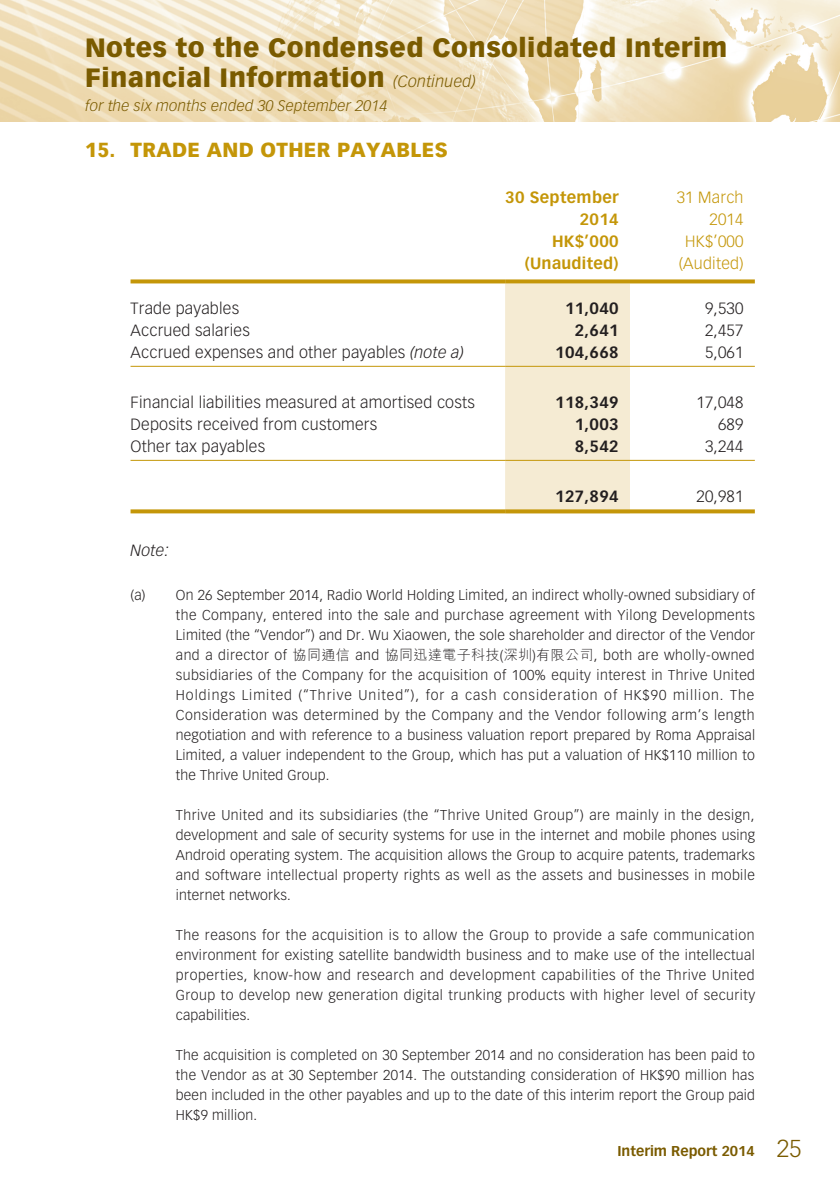
<style>
.page{position:relative;width:840px;height:1191px;background:#fff}
.page>*{position:absolute;margin:0;border:0;box-sizing:border-box;transform-origin:0 0}
.t1{font:900 26px/30px "Vectora LT Std";letter-spacing:.02em;color:#7a5b00}
.t2{font:900 20px "Vectora LT Std";letter-spacing:.02em;color:#c49608}
.t3{font:300 16px "Vectora LT Std";letter-spacing:.015em;color:#231f20}
.t4{font:700 16px "Vectora LT Std";letter-spacing:.02em;color:#231f20}
.t5{font:700 16px "Vectora LT Std";letter-spacing:.02em;color:#c49608}
.t6{font:300 16px "Vectora LT Std";letter-spacing:.015em;color:#c49608}
.t7{font:italic 300 16px "Vectora LT Std";color:#231f20}
.t8{font:italic 300 15px "Vectora LT Std";letter-spacing:.015em;color:#7a5b00}
.t9{font:300 14px/20px "Vectora LT Std";letter-spacing:.015em;color:#231f20;text-align:justify}
.t10{font:700 14px "Vectora LT Std";color:#7a5b00}
.s1{font-weight:300;font-style:italic;font-size:16px}
.s2{font-style:italic}
.s3{font-family:"M Hei HK"}
.s4{font-family:"Helvetica Neue LT Std"}
.s5{font-weight:300;font-size:24px}
</style>
<div class="page">
<img style="left:0;top:0;width:839px;height:122px">
<div style="left:505px;top:283px;width:124px;height:226px;background:#f5ebd3"></div>
<svg style="left:130px;top:279px;width:375px;height:4px"></svg>
<svg style="left:505px;top:279px;width:124px;height:4px"></svg>
<svg style="left:629px;top:279px;width:125px;height:4px"></svg>
<hr style="left:130px;top:366px;width:375px;height:1px;background:#c49608">
<hr style="left:505px;top:366px;width:124px;height:1px;background:#c49608">
<hr style="left:629px;top:366px;width:125px;height:1px;background:#c49608">
<hr style="left:130px;top:460px;width:375px;height:1px;background:#c49608">
<hr style="left:505px;top:460px;width:124px;height:1px;background:#c49608">
<hr style="left:629px;top:460px;width:125px;height:1px;background:#c49608">
<svg style="left:130px;top:509px;width:375px;height:4px"></svg>
<svg style="left:505px;top:509px;width:124px;height:4px"></svg>
<svg style="left:629px;top:509px;width:125px;height:4px"></svg>
<h1 class="t1" style="left:85px;top:33px;width:643px">Notes to the Condensed Consolidated Interim<br>Financial Information <span class="s1">(Continued)</span></h1>
<p class="t8" style="left:85px;top:97px;width:304px">for the six months ended 30 September 2014</p>
<h2 class="t2" style="left:85px;top:138px;width:364px">15. TRADE AND OTHER PAYABLES</h2>
<p class="t5" style="left:505px;top:188px;width:115px">30 September</p>
<p class="t6" style="left:676px;top:188px;width:68px">31 March</p>
<p class="t5" style="left:579px;top:210px;width:40px">2014</p>
<p class="t6" style="left:709px;top:210px;width:36px">2014</p>
<p class="t5" style="left:551px;top:232px;width:68px">HK$’000</p>
<p class="t6" style="left:684px;top:232px;width:60px">HK$’000</p>
<p class="t5" style="left:524px;top:254px;width:95px">(Unaudited)</p>
<p class="t6" style="left:678px;top:254px;width:66px">(Audited)</p>
<p class="t3" style="left:130px;top:299px;width:110px">Trade payables</p>
<p class="t4" style="left:564px;top:299px;width:55px">11,040</p>
<p class="t3" style="left:704px;top:299px;width:40px">9,530</p>
<p class="t3" style="left:130px;top:321px;width:121px">Accrued salaries</p>
<p class="t4" style="left:574px;top:321px;width:45px">2,641</p>
<p class="t3" style="left:704px;top:321px;width:40px">2,457</p>
<p class="t3" style="left:130px;top:343px;width:335px">Accrued expenses and other payables <span class="s2">(note a)</span></p>
<p class="t4" style="left:555px;top:343px;width:65px">104,668</p>
<p class="t3" style="left:704px;top:343px;width:40px">5,061</p>
<p class="t3" style="left:130px;top:393px;width:345px">Financial liabilities measured at amortised costs</p>
<p class="t4" style="left:555px;top:393px;width:65px">118,349</p>
<p class="t3" style="left:696px;top:393px;width:49px">17,048</p>
<p class="t3" style="left:130px;top:415px;width:248px">Deposits received from customers</p>
<p class="t4" style="left:574px;top:415px;width:45px">1,003</p>
<p class="t3" style="left:717px;top:415px;width:27px">689</p>
<p class="t3" style="left:130px;top:437px;width:136px">Other tax payables</p>
<p class="t4" style="left:574px;top:437px;width:45px">8,542</p>
<p class="t3" style="left:704px;top:437px;width:40px">3,244</p>
<p class="t4" style="left:555px;top:487px;width:65px">127,894</p>
<p class="t3" style="left:696px;top:487px;width:49px">20,981</p>
<p class="t7" style="left:130px;top:541px;width:40px">Note:</p>
<p class="t9" style="left:176px;top:585px;width:580px;text-indent:-45px">(a) On 26 September 2014, Radio World Holding Limited, an indirect wholly-owned subsidiary of the Company, entered into the sale and purchase agreement with Yilong Developments Limited (the “Vendor”) and Dr. Wu Xiaowen, the sole shareholder and director of the Vendor and a director of <span class="s3">協同通信</span> and <span class="s3">協同迅達電子科技</span><span class="s4">(</span><span class="s3">深圳</span><span class="s4">)</span><span class="s3">有限公司</span>, both are wholly-owned subsidiaries of the Company for the acquisition of 100% equity interest in Thrive United Holdings Limited (“Thrive United”), for a cash consideration of HK$90 million. The Consideration was determined by the Company and the Vendor following arm’s length negotiation and with reference to a business valuation report prepared by Roma Appraisal Limited, a valuer independent to the Group, which has put a valuation of HK$110 million to the Thrive United Group.</p>
<p class="t9" style="left:176px;top:805px;width:580px">Thrive United and its subsidiaries (the “Thrive United Group”) are mainly in the design, development and sale of security systems for use in the internet and mobile phones using Android operating system. The acquisition allows the Group to acquire patents, trademarks and software intellectual property rights as well as the assets and businesses in mobile internet networks.</p>
<p class="t9" style="left:176px;top:925px;width:580px">The reasons for the acquisition is to allow the Group to provide a safe communication environment for existing satellite bandwidth business and to make use of the intellectual properties, know-how and research and development capabilities of the Thrive United Group to develop new generation digital trunking products with higher level of security capabilities.</p>
<p class="t9" style="left:176px;top:1045px;width:580px">The acquisition is completed on 30 September 2014 and no consideration has been paid to the Vendor as at 30 September 2014. The outstanding consideration of HK$90 million has been included in the other payables and up to the date of this interim report the Group paid HK$9 million.</p>
<p class="t10" style="left:617px;top:1143px;width:186px">Interim Report 2014 <span class="s5">25</span></p>
</div>
